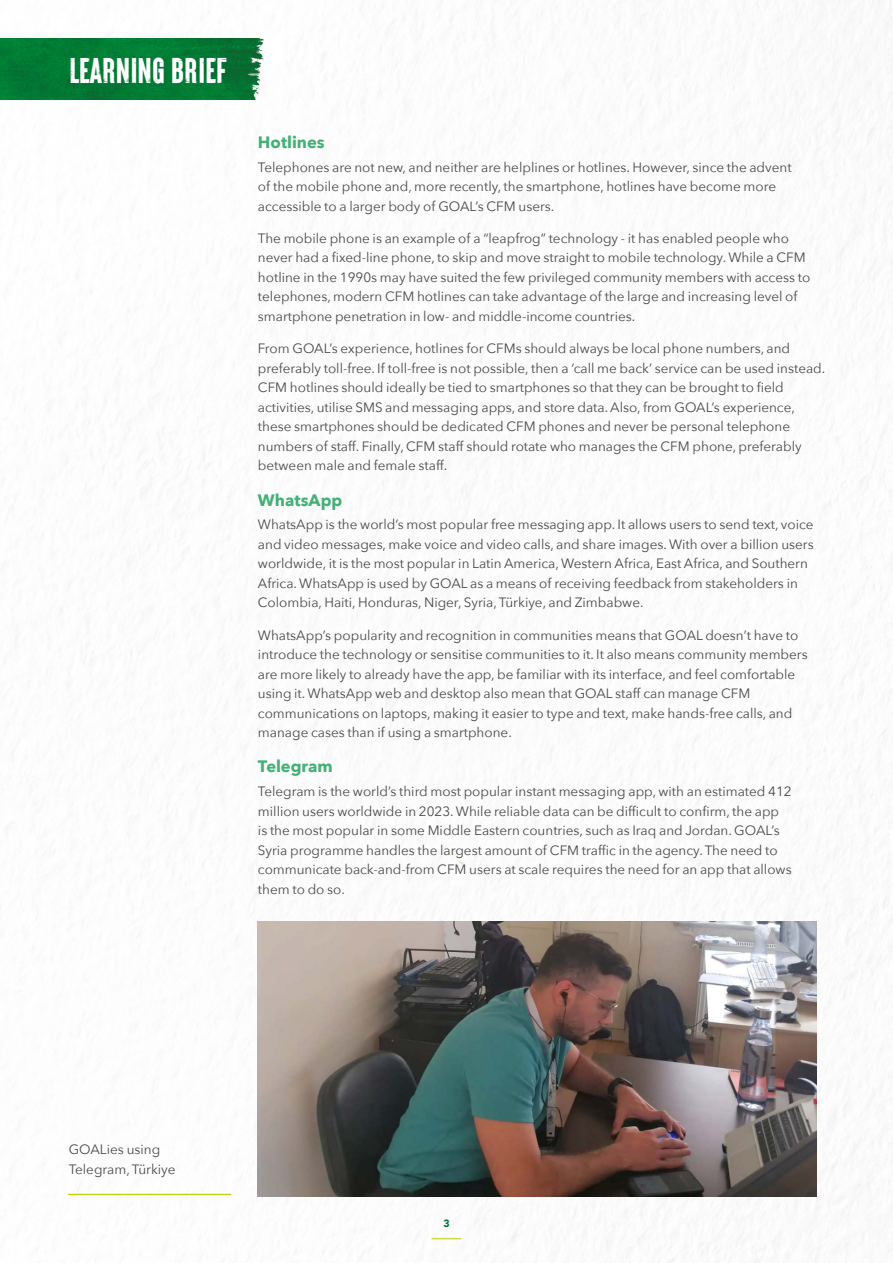
<style>
.page{position:relative;width:893px;height:1263px;background:#fff}
.page>*{position:absolute;margin:0;border:0;box-sizing:border-box;transform-origin:0 0}
.t1{font:35.7px "Brixton Wood Vector";letter-spacing:.005em;color:#fff}
.t2{font:700 16.5px "Avenir Next";letter-spacing:-.005em;color:#43b176}
.t3{font:13.5px/19.5px "Avenir Next";color:#4a4a49}
.t4{font:900 10.5px "Avenir";color:#047038}
</style>
<div class="page">
<svg style="left:432px;top:1238px;width:29px;height:1px"></svg>
<img style="left:0;top:38px;width:264px;height:62px">
<img style="left:258px;top:921px;width:558px;height:276px">
<hr style="left:68px;top:1194px;width:163px;height:1px;background:#bccf00">
<h1 class="t1" style="left:70px;top:51px;width:159px">LEARNING BRIEF</h1>
<p class="t2" style="left:258px;top:128px;width:68px">Hotlines</p>
<p class="t3" style="left:258px;top:157px;width:535px">Telephones are not new, and neither are helplines or hotlines. However, since the advent of the mobile phone and, more recently, the smartphone, hotlines have become more accessible to a larger body of GOAL’s CFM users.</p>
<p class="t3" style="left:258px;top:228px;width:554px">The mobile phone is an example of a “leapfrog” technology - it has enabled people who never had a fixed-line phone, to skip and move straight to mobile technology. While a CFM hotline in the 1990s may have suited the few privileged community members with access to telephones, modern CFM hotlines can take advantage of the large and increasing level of smartphone penetration in low- and middle-income countries.</p>
<p class="t3" style="left:258px;top:338px;width:569px">From GOAL’s experience, hotlines for CFMs should always be local phone numbers, and preferably toll-free. If toll-free is not possible, then a ‘call me back’ service can be used instead.<br>CFM hotlines should ideally be tied to smartphones so that they can be brought to field activities, utilise SMS and messaging apps, and store data. Also, from GOAL’s experience, these smartphones should be dedicated CFM phones and never be personal telephone numbers of staff. Finally, CFM staff should rotate who manages the CFM phone, preferably between male and female staff.</p>
<p class="t2" style="left:258px;top:485px;width:86px">WhatsApp</p>
<p class="t3" style="left:258px;top:514px;width:557px">WhatsApp is the world’s most popular free messaging app. It allows users to send text, voice and video messages, make voice and video calls, and share images. With over a billion users worldwide, it is the most popular in Latin America, Western Africa, East Africa, and Southern Africa. WhatsApp is used by GOAL as a means of receiving feedback from stakeholders in Colombia, Haiti, Honduras, Niger, Syria, Türkiye, and Zimbabwe.</p>
<p class="t3" style="left:258px;top:624px;width:551px">WhatsApp’s popularity and recognition in communities means that GOAL doesn’t have to introduce the technology or sensitise communities to it. It also means community members are more likely to already have the app, be familiar with its interface, and feel comfortable using it. WhatsApp web and desktop also mean that GOAL staff can manage CFM communications on laptops, making it easier to type and text, make hands-free calls, and manage cases than if using a smartphone.</p>
<p class="t2" style="left:258px;top:752px;width:76px">Telegram</p>
<p class="t3" style="left:258px;top:781px;width:535px">Telegram is the world’s third most popular instant messaging app, with an estimated 412 million users worldwide in 2023. While reliable data can be difficult to confirm, the app is the most popular in some Middle Eastern countries, such as Iraq and Jordan. GOAL’s Syria programme handles the largest amount of CFM traffic in the agency. The need to communicate back-and-from CFM users at scale requires the need for an app that allows them to do so.</p>
<p class="t3" style="left:69px;top:1139px;width:108px">GOALies using<br>Telegram, Türkiye</p>
<p class="t4" style="left:443px;top:1215px;width:8px">3</p>
</div>
